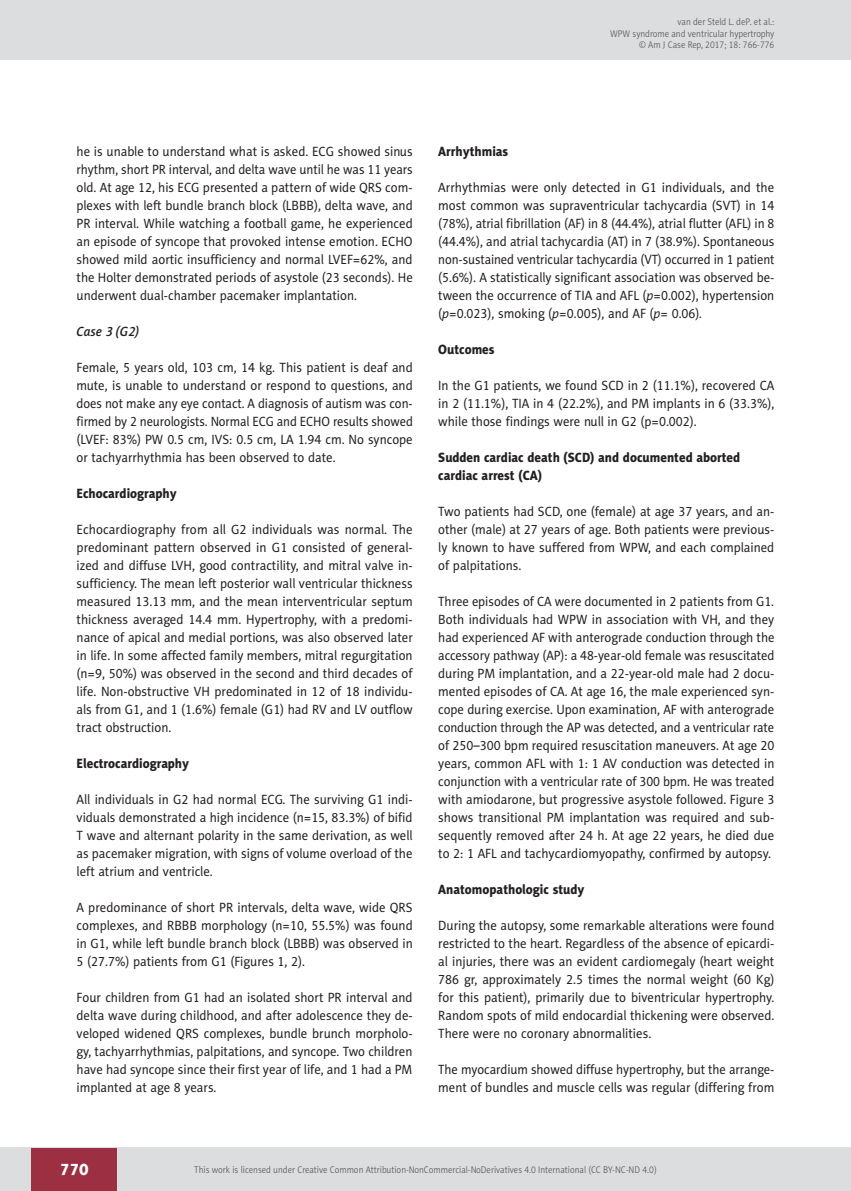
<style>
.page{position:relative;width:851px;height:1191px;background:#fff}
.page>*{position:absolute;margin:0;border:0;box-sizing:border-box;transform-origin:0 0}
.t1{font:16.5px "Naomi Sans EFN Heavy";color:#fff}
.AJCR_Body{font:13.5px/18px "Naomi Sans EFN";color:#231f20;text-align:justify;scale:.95 1}
.AJCR_Body-2{font:13.5px/18px "Naomi Sans EFN";color:#231f20;text-align:justify;scale:.94 1}
.AJCR_Body-3{font:13.5px/18px "Naomi Sans EFN";color:#231f20;text-align:justify;scale:.96 1}
.AJCR_Headline_2{font:13.5px/18px "Naomi Sans EFN Heavy";color:#231f20;scale:.95 1}
.AJCR_Headline_3{font:italic 13.5px "Naomi Sans EFN Medium";color:#231f20;scale:.95 1}
.t2{font:9.75px/11.2px "Naomi Sans EFN Light";color:#57585a;text-align:right;scale:.9 1}
.s1{font-style:italic}
</style>
<div class="page">
<div style="left:0;top:1148px;width:850px;height:43px;background:#dcdddf"></div>
<div style="left:32px;top:1147px;width:85px;height:43px;background:#9d2f42"></div>
<div style="left:0;top:0;width:850px;height:60px;background:#dcdddf"></div>
<hr style="left:850px;top:0;width:1px;height:60px;background:#dcdddf">
<p class="t2" style="left:610px;top:16px;width:184px">van der Steld L. deP. et al.:<br>WPW syndrome and ventricular hypertrophy © Am J Case Rep, 2017; 18: 766-776</p>
<p class="AJCR_Body" style="left:77px;top:142px;width:355px">he is unable to understand what is asked. ECG showed sinus rhythm, short PR interval, and delta wave until he was 11 years old. At age 12, his ECG presented a pattern of wide QRS com&shy;plexes with left bundle branch block (LBBB), delta wave, and PR interval. While watching a football game, he experienced an episode of syncope that provoked intense emotion. ECHO showed mild aortic insufficiency and normal LVEF=62%, and the Holter demonstrated periods of asystole (23 seconds). He underwent dual-chamber pacemaker implantation.</p>
<p class="AJCR_Headline_3" style="left:77px;top:324px;width:67px">Case 3 (G2)</p>
<p class="AJCR_Body" style="left:77px;top:358px;width:355px">Female, 5 years old, 103 cm, 14 kg. This patient is deaf and mute, is unable to understand or respond to questions, and does not make any eye contact. A diagnosis of autism was con&shy;firmed by 2 neurologists. Normal ECG and ECHO results showed (LVEF: 83%) PW 0.5 cm, IVS: 0.5 cm, LA 1.94 cm. No syncope or tachyarrhythmia has been observed to date.</p>
<p class="AJCR_Headline_2" style="left:77px;top:484px;width:107px">Echocardiography</p>
<p class="AJCR_Body-3" style="left:77px;top:520px;width:351px">Echocardiography from all G2 individuals was normal. The predominant pattern observed in G1 consisted of general&shy;ized and diffuse LVH, good contractility, and mitral valve in&shy;sufficiency. The mean left posterior wall ventricular thickness measured 13.13 mm, and the mean interventricular septum thickness averaged 14.4 mm. Hypertrophy, with a predomi&shy;nance of apical and medial portions, was also observed later in life. In some affected family members, mitral regurgitation (n=9, 50%) was observed in the second and third decades of life. Non-obstructive VH predominated in 12 of 18 individu&shy;als from G1, and 1 (1.6%) female (G1) had RV and LV outflow tract obstruction.</p>
<p class="AJCR_Headline_2" style="left:77px;top:754px;width:120px">Electrocardiography</p>
<p class="AJCR_Body" style="left:77px;top:790px;width:355px">All individuals in G2 had normal ECG. The surviving G1 indi&shy;viduals demonstrated a high incidence (n=15, 83.3%) of bifid T wave and alternant polarity in the same derivation, as well as pacemaker migration, with signs of volume overload of the left atrium and ventricle.</p>
<p class="AJCR_Body" style="left:77px;top:898px;width:355px">A predominance of short PR intervals, delta wave, wide QRS complexes, and RBBB morphology (n=10, 55.5%) was found in G1, while left bundle branch block (LBBB) was observed in 5 (27.7%) patients from G1 (Figures 1, 2).</p>
<p class="AJCR_Body" style="left:77px;top:988px;width:355px">Four children from G1 had an isolated short PR interval and delta wave during childhood, and after adolescence they de&shy;veloped widened QRS complexes, bundle brunch morpholo&shy;gy, tachyarrhythmias, palpitations, and syncope. Two children have had syncope since their first year of life, and 1 had a PM implanted at age 8 years.</p>
<p class="AJCR_Headline_2" style="left:438px;top:142px;width:75px">Arrhythmias</p>
<p class="AJCR_Body" style="left:438px;top:178px;width:355px">Arrhythmias were only detected in G1 individuals, and the most common was supraventricular tachycardia (SVT) in 14 (78%), atrial fibrillation (AF) in 8 (44.4%), atrial flutter (AFL) in 8 (44.4%), and atrial tachycardia (AT) in 7 (38.9%). Spontaneous non-sustained ventricular tachycardia (VT) occurred in 1 patient (5.6%). A statistically significant association was observed be&shy;tween the occurrence of TIA and AFL (<span class="s1">p</span>=0.002), hypertension (<span class="s1">p</span>=0.023), smoking (<span class="s1">p</span>=0.005), and AF (<span class="s1">p</span>= 0.06)<span class="s1">.</span></p>
<p class="AJCR_Headline_2" style="left:438px;top:340px;width:61px">Outcomes</p>
<p class="AJCR_Body" style="left:438px;top:376px;width:355px">In the G1 patients, we found SCD in 2 (11.1%), recovered CA in 2 (11.1%), TIA in 4 (22.2%), and PM implants in 6 (33.3%), while those findings were null in G2 (p=0.002).</p>
<p class="AJCR_Headline_2" style="left:438px;top:448px;width:319px">Sudden cardiac death (SCD) and documented aborted cardiac arrest (CA)</p>
<p class="AJCR_Body" style="left:438px;top:502px;width:355px">Two patients had SCD, one (female) at age 37 years, and an&shy;other (male) at 27 years of age. Both patients were previous&shy;ly known to have suffered from WPW, and each complained of palpitations.</p>
<p class="AJCR_Body-2" style="left:438px;top:592px;width:359px">Three episodes of CA were documented in 2 patients from G1.<br>Both individuals had WPW in association with VH, and they had experienced AF with anterograde conduction through the accessory pathway (AP): a 48-year-old female was resuscitated during PM implantation, and a 22-year-old male had 2 docu&shy;mented episodes of CA. At age 16, the male experienced syn&shy;cope during exercise. Upon examination, AF with anterograde conduction through the AP was detected, and a ventricular rate of 250–300 bpm required resuscitation maneuvers. At age 20 years, common AFL with 1: 1 AV conduction was detected in conjunction with a ventricular rate of 300 bpm. He was treated with amiodarone, but progressive asystole followed. Figure 3 shows transitional PM implantation was required and sub&shy;sequently removed after 24 h. At age 22 years, he died due to 2: 1 AFL and tachycardiomyopathy, confirmed by autopsy.</p>
<p class="AJCR_Headline_2" style="left:438px;top:880px;width:155px">Anatomopathologic study</p>
<p class="AJCR_Body" style="left:438px;top:916px;width:355px">During the autopsy, some remarkable alterations were found restricted to the heart. Regardless of the absence of epicardi&shy;al injuries, there was an evident cardiomegaly (heart weight 786 gr, approximately 2.5 times the normal weight (60 Kg) for this patient), primarily due to biventricular hypertrophy.<br>Random spots of mild endocardial thickening were observed.<br>There were no coronary abnormalities.</p>
<p class="AJCR_Body-2" style="left:438px;top:1060px;width:359px">The myocardium showed diffuse hypertrophy, but the arrange&shy;ment of bundles and muscle cells was regular (differing from</p>
<p class="t1" style="left:60px;top:1159px;width:30px">770</p>
<p class="t2" style="left:194px;top:1164px;width:515px">This work is licensed under Creative Common Attribution-NonCommercial-NoDerivatives 4.0 International (CC BY-NC-ND 4.0)</p>
</div>
